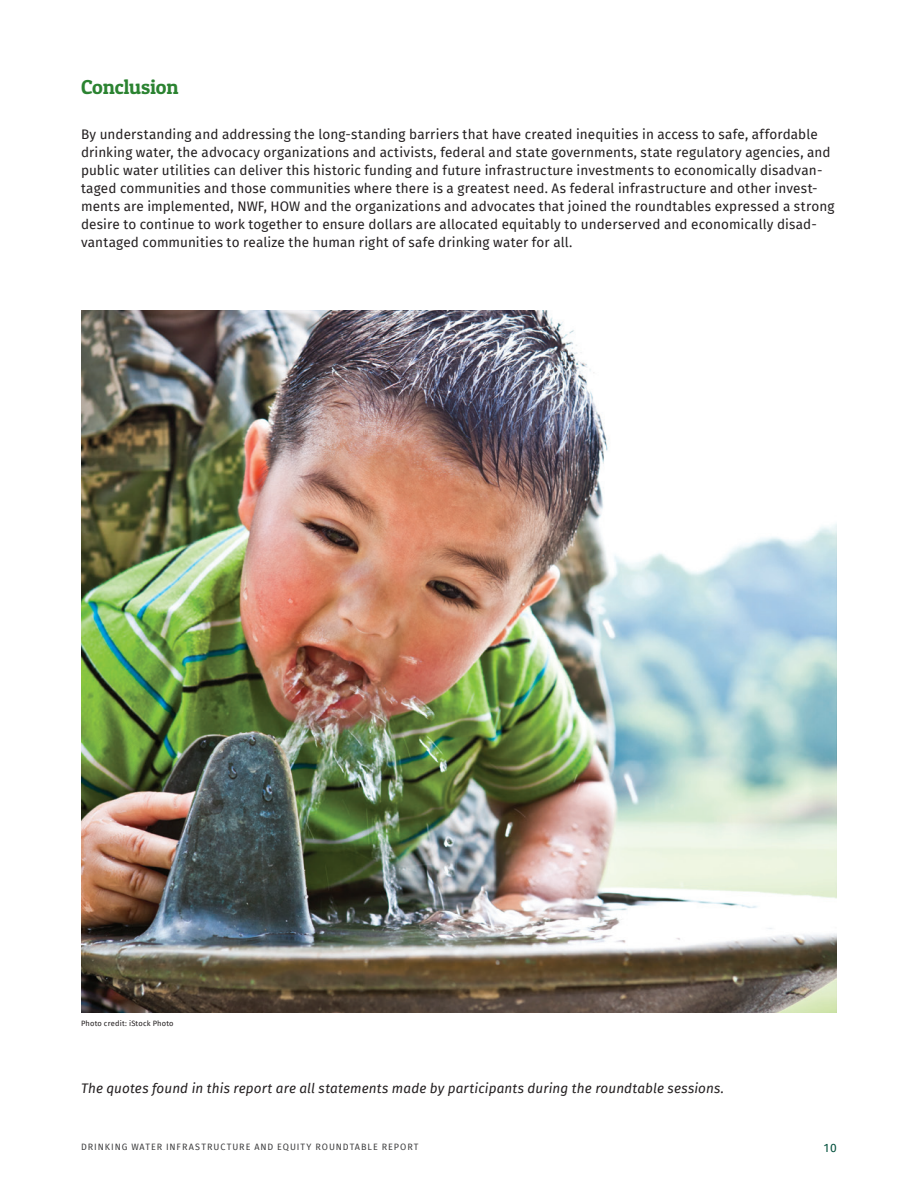
<style>
.page{position:relative;width:918px;height:1188px;background:#fff}
.page>*{position:absolute;margin:0;border:0;box-sizing:border-box;transform-origin:0 0}
.Header_1{font:20.25px "Patua One";letter-spacing:-.01em;color:#2b8331}
.Body_1{font:13.5px/18px "Fira Sans";letter-spacing:.01em;color:#231f20}
.Body_1-2{font:italic 13.5px "Fira Sans";letter-spacing:.01em;color:#231f20}
.t1{font:12px "Fira Sans";color:#03503c}
.t2{font:9px "Fira Sans";letter-spacing:.105em;color:#3e3e3f}
.Caption_2_-_Green{font:7.5px "Fira Sans";letter-spacing:.025em;color:#231f20}
</style>
<div class="page">
<img style="left:81px;top:310px;width:756px;height:702px">
<p class="Header_1" style="left:81px;top:74px;width:99px">Conclusion</p>
<p class="Body_1" style="left:81px;top:125px;width:755px">By understanding and addressing the long-standing barriers that have created inequities in access to safe, affordable drinking water, the advocacy organizations and activists, federal and state governments, state regulatory agencies, and public water utilities can deliver this historic funding and future infrastructure investments to economically disadvan&shy;taged communities and those communities where there is a greatest need. As federal infrastructure and other invest&shy;ments are implemented, NWF, HOW and the organizations and advocates that joined the roundtables expressed a strong desire to continue to work together to ensure dollars are allocated equitably to underserved and economically disad&shy;vantaged communities to realize the human right of safe drinking water for all.</p>
<p class="Caption_2_-_Green" style="left:81px;top:1018px;width:94px">Photo credit: iStock Photo</p>
<p class="Body_1-2" style="left:81px;top:1078px;width:645px">The quotes found in this report are all statements made by participants during the roundtable sessions.</p>
<p class="t2" style="left:81px;top:1140px;width:339px">DRINKING WATER INFRASTRUCTURE AND EQUITY ROUNDTABLE REPORT</p>
<p class="t1" style="left:824px;top:1138px;width:15px">10</p>
</div>
